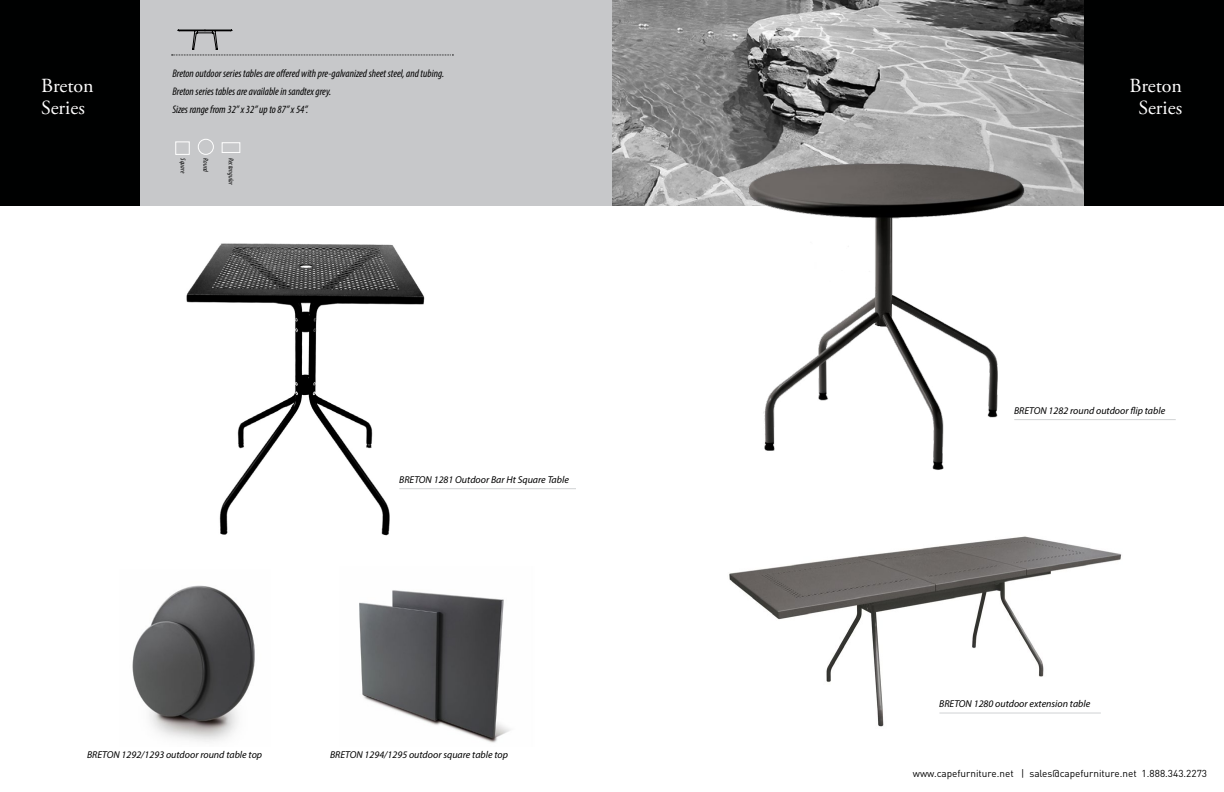
<style>
.page{position:relative;width:1224px;height:792px;background:#fff}
.page>*{position:absolute;margin:0;border:0;box-sizing:border-box;transform-origin:0 0}
.t1{font:20px/22px "Adobe Garamond Pro";color:#fff}
.t2{font:italic condensed 11px/18px "Myriad Pro";color:#000}
.t3{font:italic 10px "Myriad Pro";color:#000}
.t4{font:10px "DIN Pro";color:#000}
.t5{font:italic condensed 7px "Myriad Pro";letter-spacing:.015em;color:#000}
</style>
<div class="page">
<img style="left:612px;top:0;width:472px;height:206px">
<img style="left:734px;top:150px;width:299px;height:320px">
<img style="left:186px;top:243px;width:239px;height:293px">
<img style="left:132px;top:585px;width:123px;height:157px">
<img style="left:359px;top:590px;width:151px;height:153px">
<img style="left:729px;top:536px;width:393px;height:191px">
<div style="left:123px;top:0;width:489px;height:206px;background:#c7c8ca"></div>
<div style="left:0;top:0;width:140px;height:206px;background:#000101"></div>
<div style="left:1084px;top:0;width:140px;height:206px;background:#000101"></div>
<svg style="left:172px;top:30px;width:281px;height:26px"></svg>
<hr style="left:1014px;top:419px;width:162px;height:1px;background:#d1d3d4">
<hr style="left:939px;top:713px;width:162px;height:1px;background:#d1d3d4">
<hr style="left:399px;top:488px;width:177px;height:1px;background:#d1d3d4">
<div style="left:175px;top:142px;width:15px;height:13px;border:1px solid #fff"></div>
<div style="left:198px;top:139px;width:16px;height:16px;border:1px solid #fff;border-radius:50%"></div>
<div style="left:222px;top:142px;width:18px;height:11px;border:1px solid #fff"></div>
<p class="t2" style="left:172px;top:65px;width:273px">Breton outdoor series tables are offered with pre-galvanized sheet steel, and tubing.<br>Breton series tables are available in sandtex grey.<br>Sizes range from 32” x 32” up to 87” x 54”.</p>
<h1 class="t1" style="left:41px;top:75px;width:54px">Breton<br>Series</h1>
<h1 class="t1" style="left:1130px;top:75px;width:54px;text-align:center">Breton<br>Series</h1>
<p class="t5" style="left:187px;top:158px;width:16px;rotate:90deg">Square</p>
<p class="t5" style="left:210px;top:158px;width:16px;rotate:90deg">Round</p>
<p class="t5" style="left:236px;top:158px;width:28px;rotate:90deg">Rectangular</p>
<p class="t3" style="left:399px;top:474px;width:171px">BRETON 1281 Outdoor Bar Ht Square Table</p>
<p class="t3" style="left:87px;top:749px;width:177px">BRETON 1292/1293 outdoor round table top</p>
<p class="t3" style="left:330px;top:749px;width:179px">BRETON 1294/1295 outdoor square table top</p>
<p class="t3" style="left:1014px;top:404px;width:153px">BRETON 1282 round outdoor flip table</p>
<p class="t3" style="left:939px;top:697px;width:153px">BRETON 1280 outdoor extension table</p>
<p class="t4" style="left:913px;top:766px;width:296px">www.capefurniture.net | sales@capefurniture.net 1.888.343.2273</p>
</div>
